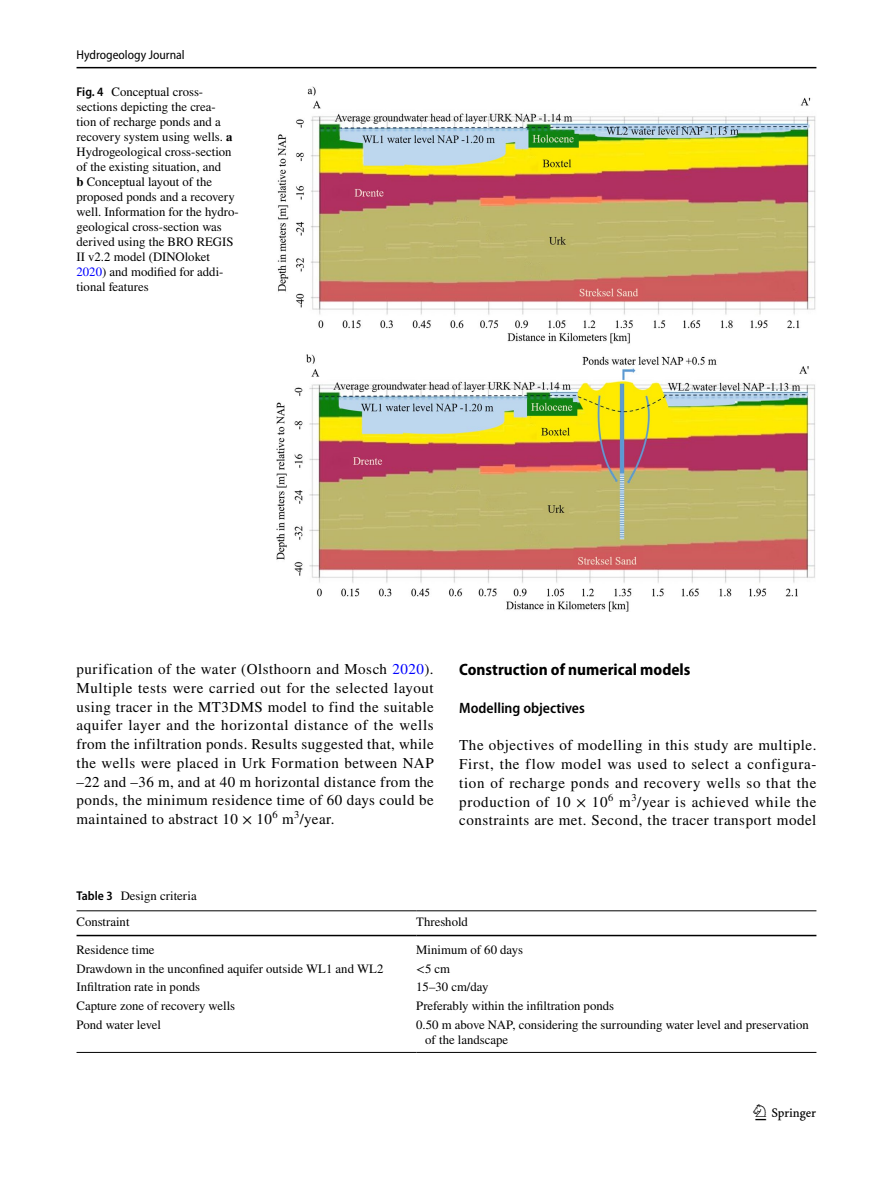
<style>
.page{position:relative;width:893px;height:1187px;background:#fff}
.page>*{position:absolute;margin:0;border:0;box-sizing:border-box;transform-origin:0 0}
.t1{font:22.5px "Springnew Regular 3";color:#000}
.t2{font:700 semi-condensed 16.5px "Myriad Pro";color:#000}
.t3{font:15px/18.8px "STIX";letter-spacing:.03em;color:#000;text-align:justify}
.t4{font:600 semi-condensed 15px "Myriad Pro";color:#000}
.t5{font:12.75px/15px "STIX";color:#000}
.t6{font:semi-condensed 12.75px "Myriad Pro";color:#000}
.s1{font-family:"Myriad Pro";font-weight:600;font-stretch:semi-condensed}
.s2{font-weight:700}
.s3{color:#00f}
</style>
<div class="page">
<hr style="left:77px;top:67px;width:739px;height:1px;background:#000">
<img style="left:276px;top:87px;width:540px;height:524px">
<hr style="left:77px;top:910px;width:339px;height:1px;background:#000">
<hr style="left:77px;top:934px;width:339px;height:2px;background:#000">
<hr style="left:416px;top:910px;width:400px;height:1px;background:#000">
<hr style="left:416px;top:934px;width:400px;height:2px;background:#000">
<hr style="left:77px;top:1051px;width:339px;height:1px;background:#000">
<hr style="left:416px;top:1051px;width:400px;height:1px;background:#000">
<p class="t6" style="left:77px;top:48px;width:110px">Hydrogeology Journal</p>
<p class="t5" style="left:77px;top:85px;width:164px"><span class="s1">Fig. 4</span> Conceptual cross&shy;sections depicting the crea&shy;tion of recharge ponds and a recovery system using wells. <span class="s2">a<br></span>Hydrogeological cross-section of the existing situation, and<br><span class="s2">b</span> Conceptual layout of the proposed ponds and a recovery well. Information for the hydro&shy;geological cross-section was derived using the BRO REGIS<br>II v2.2 model (DINOloket<br><span class="s3">2020</span>) and modified for addi&shy;tional features</p>
<p class="t3" style="left:77px;top:660px;width:359px">purification of the water (Olsthoorn and Mosch <span class="s3">2020</span>).<br>Multiple tests were carried out for the selected layout using tracer in the MT3DMS model to find the suitable aquifer layer and the horizontal distance of the wells from the infiltration ponds. Results suggested that, while the wells were placed in Urk Formation between NAP –22 and –36 m, and at 40 m horizontal distance from the ponds, the minimum residence time of 60 days could be maintained to abstract 10 × 10<sup>6</sup> m<sup>3</sup>/year.</p>
<p class="t2" style="left:459px;top:660px;width:233px">Construction of numerical models</p>
<p class="t4" style="left:459px;top:699px;width:127px">Modelling objectives</p>
<p class="t3" style="left:459px;top:737px;width:359px">The objectives of modelling in this study are multiple.<br>First, the flow model was used to select a configura&shy;tion of recharge ponds and recovery wells so that the production of 10 × 10<sup>6</sup> m<sup>3</sup>/year is achieved while the constraints are met. Second, the tracer transport model</p>
<p class="t5" style="left:77px;top:884px;width:122px;line-height:25.5px"><span class="s1">Table 3</span> Design criteria<br>Constraint</p>
<p class="t5" style="left:416px;top:914px;width:53px">Threshold</p>
<p class="t5" style="left:77px;top:942px;width:80px">Residence time</p>
<p class="t5" style="left:416px;top:942px;width:108px">Minimum of 60 days</p>
<p class="t5" style="left:77px;top:961px;width:308px">Drawdown in the unconfined aquifer outside WL1 and WL2</p>
<p class="t5" style="left:416px;top:961px;width:35px">&lt;5 cm</p>
<p class="t5" style="left:77px;top:980px;width:125px">Infiltration rate in ponds</p>
<p class="t5" style="left:416px;top:980px;width:74px">15–30 cm/day</p>
<p class="t5" style="left:77px;top:999px;width:160px">Capture zone of recovery wells</p>
<p class="t5" style="left:416px;top:999px;width:199px">Preferably within the infiltration ponds</p>
<p class="t5" style="left:77px;top:1017px;width:86px">Pond water level</p>
<p class="t5" style="left:425px;top:1017px;width:385px;text-indent:-9px">0.50 m above NAP, considering the surrounding water level and preservation of the landscape</p>
<h1 class="t1" style="left:755px;top:1104px;width:62px">1 3</h1>
</div>
